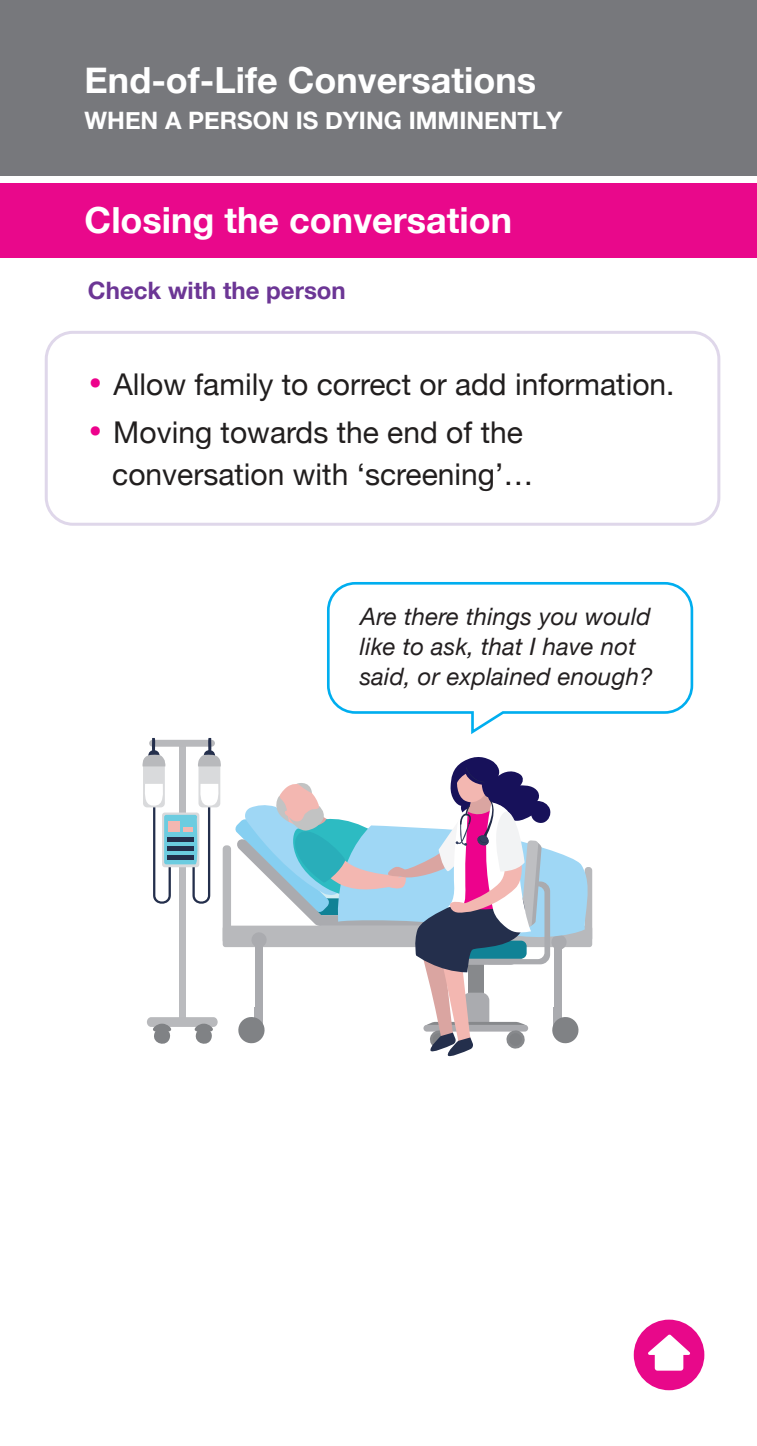
<style>
.page{position:relative;width:757px;height:1446px;background:#fff}
.page>*{position:absolute;margin:0;border:0;box-sizing:border-box;transform-origin:0 0}
.t1{font:700 36px "Helvetica Neue";color:#fff}
.t2{font:30px/42px "Helvetica Neue";color:#211e1e}
.t3{font:italic 24px/30px "Helvetica Neue";letter-spacing:.01em;color:#231f20}
.t4{font:700 24px "Helvetica Neue";color:#fff}
.t5{font:700 24px "Helvetica Neue";color:#6c3695}
.s1{font-size:42px;color:#ed028c}
</style>
<div class="page">
<div style="left:0;top:0;width:756px;height:176px;background:#77787c"></div>
<div style="left:0;top:183px;width:757px;height:75px;background:#e9088b"></div>
<div style="left:45px;top:331px;width:675px;height:195px;border:3px solid #dfd7ea;border-radius:27px"></div>
<div style="left:634px;top:1319px;width:70px;height:71px;background:#e8088a;border-radius:50%"></div>
<div style="left:655px;top:1351px;width:28px;height:19px;background:#fff;border-radius:3px"></div>
<svg style="left:648px;top:1334px;width:43px;height:21px"></svg>
<svg style="left:327px;top:582px;width:367px;height:152px"></svg>
<div style="left:223px;top:845px;width:8px;height:99px;background:#b8b9bc;border-radius:4px"></div>
<svg style="left:235px;top:757px;width:358px;height:300px"></svg>
<div style="left:179px;top:744px;width:6px;height:279px;background:#babbbe"></div>
<div style="left:149px;top:740px;width:66px;height:7px;background:#b8b9bc;border-radius:3px"></div>
<svg style="left:208px;top:737px;width:4px;height:15px"></svg>
<div style="left:147px;top:1017px;width:71px;height:10px;background:#b8b9bc;border-radius:5px"></div>
<div style="left:198px;top:758px;width:22px;height:49px;background:#d9dadc;border-radius:4px"></div>
<svg style="left:198px;top:748px;width:23px;height:18px"></svg>
<svg style="left:151px;top:737px;width:5px;height:15px"></svg>
<div style="left:143px;top:758px;width:22px;height:49px;background:#d9dadc;border-radius:4px"></div>
<svg style="left:142px;top:748px;width:24px;height:18px"></svg>
<svg style="left:143px;top:784px;width:77px;height:122px"></svg>
<div style="left:167px;top:837px;width:27px;height:5px;background:#242f4c"></div>
<div style="left:167px;top:846px;width:27px;height:5px;background:#242f4c"></div>
<div style="left:167px;top:855px;width:27px;height:5px;background:#242f4c"></div>
<div style="left:169px;top:821px;width:11px;height:10px;background:#f3b7b1"></div>
<hr style="left:183px;top:827px;width:10px;height:4px;background:#f3b7b1">
<svg style="left:149px;top:1023px;width:23px;height:21px"></svg>
<svg style="left:194px;top:1023px;width:23px;height:21px"></svg>
<p class="t1" style="left:85px;top:52px;width:453px">End-of-Life Conversations</p>
<p class="t4" style="left:85px;top:102px;width:479px">WHEN A PERSON IS DYING IMMINENTLY</p>
<p class="t1" style="left:85px;top:192px;width:429px">Closing the conversation</p>
<p class="t5" style="left:88px;top:271px;width:259px">Check with the person</p>
<p class="t2" style="left:88px;top:365px;width:588px"><span class="s1">•</span> Allow family to correct or add information.</p>
<p class="t2" style="left:112px;top:413px;width:423px;text-indent:-24px"><span class="s1">•</span> Moving towards the end of the conversation with ‘screening’…</p>
<p class="t3" style="left:360px;top:603px;width:294px">Are there things you would like to ask, that I have not said, or explained enough?</p>
</div>
